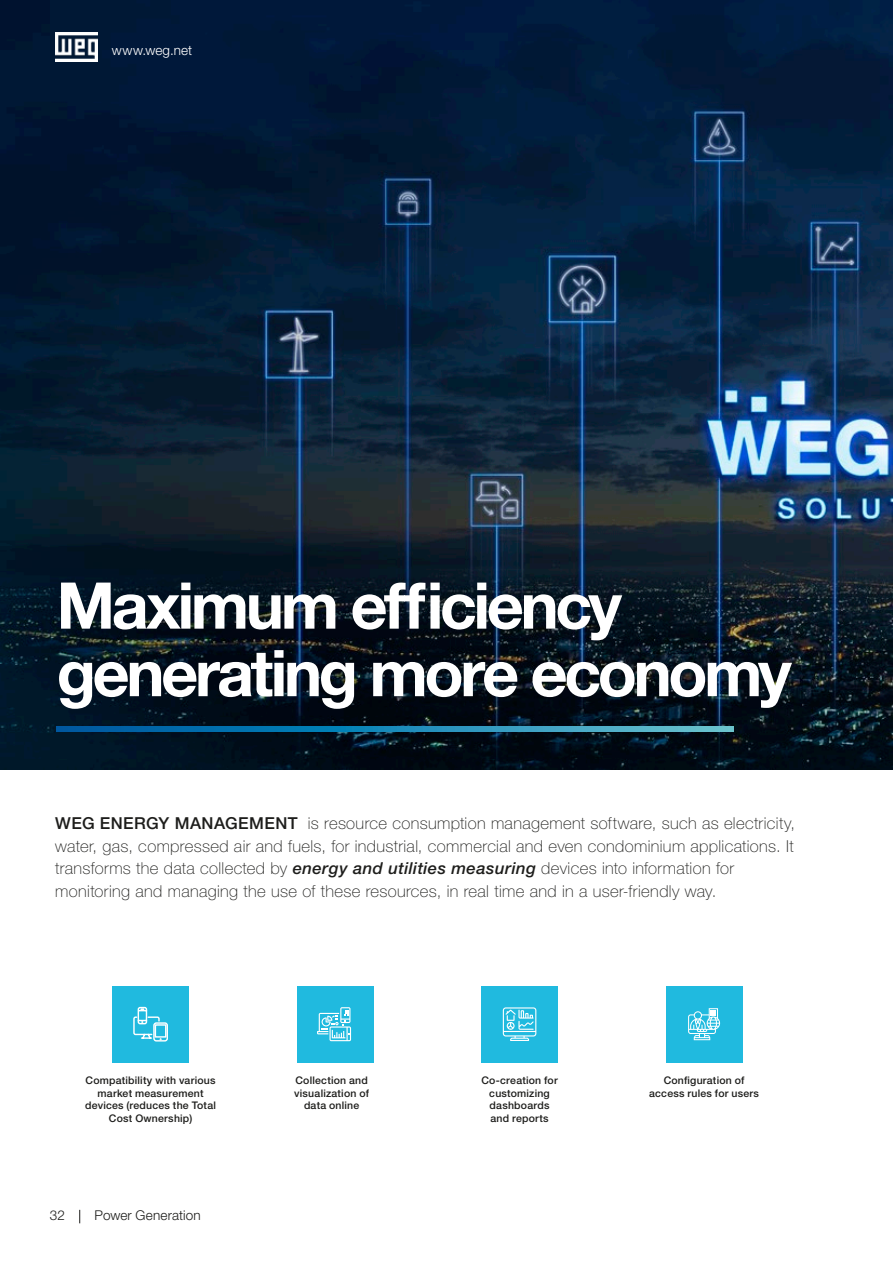
<style>
.page{position:relative;width:893px;height:1263px;background:#fff}
.page>*{position:absolute;margin:0;border:0;box-sizing:border-box;transform-origin:0 0}
.t1{font:700 64.5px/67.5px "Helvetica Neue LT Pro";letter-spacing:-.055em;color:#fff}
.t2{font:100 16.5px/22.5px "Helvetica Neue LT Pro";letter-spacing:.02em;color:#1d1d1b}
.t3{font:300 13.5px "Helvetica Neue LT Pro";letter-spacing:.01em;color:#1d1d1b}
.t4{font:300 13.5px "Helvetica Neue LT Pro";letter-spacing:.015em;color:#fff}
.t5{font:500 10.5px/12.6px "Helvetica Neue LT Pro";letter-spacing:.02em;color:#1d1d1b;text-align:center}
.s1{font-weight:500}
.s2{font-weight:500;font-style:italic}
</style>
<div class="page">
<div style="left:112px;top:986px;width:77px;height:76px;background:#20badf"></div>
<div style="left:482px;top:986px;width:76px;height:76px;background:#20badf"></div>
<div style="left:297px;top:986px;width:76px;height:76px;background:#20badf"></div>
<div style="left:666px;top:986px;width:77px;height:76px;background:#20badf"></div>
<img style="left:0;top:0;width:893px;height:770px">
<svg style="left:317px;top:1007px;width:34px;height:34px"></svg>
<svg style="left:503px;top:1007px;width:33px;height:34px"></svg>
<svg style="left:688px;top:1008px;width:32px;height:32px"></svg>
<div style="left:153px;top:1022px;width:15px;height:19px;border:1px solid #fff;border-radius:2px"></div>
<svg style="left:133px;top:1006px;width:29px;height:35px"></svg>
<div style="left:155px;top:1024px;width:11px;height:13px;border:1px solid #fff"></div>
<svg style="left:57px;top:726px;width:676px;height:5px"></svg>
<svg style="left:79px;top:1210px;width:1px;height:13px"></svg>
<img style="left:55px;top:32px;width:43px;height:30px">
<p class="t4" style="left:112px;top:42px;width:82px">www.weg.net</p>
<h1 class="t1" style="left:57px;top:570px;width:737px">Maximum efficiency generating more economy</h1>
<p class="t2" style="left:55px;top:812px;width:741px"><span class="s1">WEG ENERGY MANAGEMENT</span> is resource consumption management software, such as electricity, water, gas, compressed air and fuels, for industrial, commercial and even condominium applications. It transforms the data collected by <span class="s2">energy and utilities measuring</span> devices into information for monitoring and managing the use of these resources, in real time and in a user-friendly way.</p>
<p class="t5" style="left:85px;top:1074px;width:132px">Compatibility with various market measurement devices (reduces the Total<br>Cost Ownership)</p>
<p class="t5" style="left:481px;top:1074px;width:78px">Co-creation for customizing dashboards and reports</p>
<p class="t5" style="left:294px;top:1074px;width:76px">Collection and visualization of data online</p>
<p class="t3" style="left:50px;top:1207px;width:16px">32</p>
<p class="t3" style="left:95px;top:1207px;width:107px">Power Generation</p>
<p class="t5" style="left:649px;top:1074px;width:111px">Configuration of access rules for users</p>
</div>
